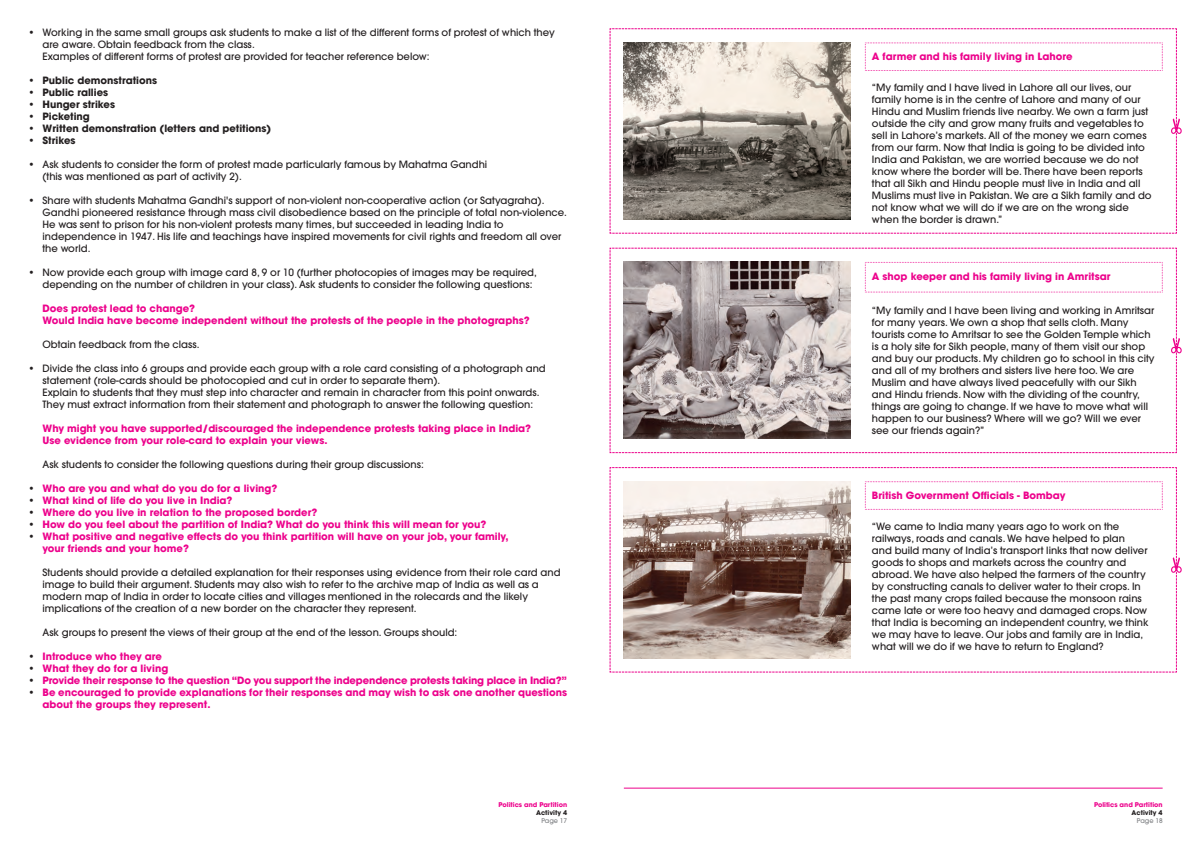
<style>
.page{position:relative;width:1191px;height:842px;background:#fff}
.page>*{position:absolute;margin:0;border:0;box-sizing:border-box;transform-origin:0 0}
.t1{font:500 10px/12px "Avant Garde";color:#231f20}
.t2{font:700 10px/12px "Avant Garde";color:#ed028c}
.t3{font:700 10px/12px "Avant Garde";color:#231f20}
.t4{font:700 6.5px "Avant Garde";color:#ed028c}
.t5{font:700 6.5px "Avant Garde";color:#231f20}
.t6{font:500 6.5px "Avant Garde";color:#808285}
</style>
<div class="page">
<hr style="left:624px;top:788px;width:538px;height:1px;background:#ed028c">
<svg style="left:609px;top:28px;width:572px;height:206px"></svg>
<svg style="left:609px;top:247px;width:572px;height:206px"></svg>
<svg style="left:609px;top:467px;width:572px;height:206px"></svg>
<p class="t1" style="left:28px;top:27px;width:8px">•</p>
<p class="t1" style="left:28px;top:75px;width:8px;text-align:justify">• • • • • •</p>
<p class="t1" style="left:28px;top:159px;width:8px">•</p>
<p class="t1" style="left:28px;top:195px;width:8px">•</p>
<p class="t1" style="left:28px;top:267px;width:8px">•</p>
<p class="t1" style="left:28px;top:363px;width:8px">•</p>
<p class="t1" style="left:28px;top:483px;width:8px;text-align:justify">• • • • •</p>
<p class="t1" style="left:28px;top:651px;width:8px;text-align:justify">• • • •</p>
<p class="t1" style="left:43px;top:27px;width:514px">Working in the same small groups ask students to make a list of the different forms of protest of which they are aware. Obtain feedback from the class.<br>Examples of different forms of protest are provided for teacher reference below:</p>
<p class="t3" style="left:43px;top:75px;width:230px">Public demonstrations<br>Public rallies<br>Hunger strikes<br>Picketing<br>Written demonstration (letters and petitions)<br>Strikes</p>
<p class="t1" style="left:43px;top:159px;width:446px">Ask students to consider the form of protest made particularly famous by Mahatma Gandhi (this was mentioned as part of activity 2).</p>
<p class="t1" style="left:43px;top:195px;width:526px">Share with students Mahatma Gandhi's support of non-violent non-cooperative action (or Satyagraha).<br>Gandhi pioneered resistance through mass civil disobedience based on the principle of total non-violence.<br>He was sent to prison for his non-violent protests many times, but succeeded in leading India to independence in 1947. His life and teachings have inspired movements for civil rights and freedom all over the world.</p>
<p class="t1" style="left:43px;top:267px;width:496px">Now provide each group with image card 8, 9 or 10 (further photocopies of images may be required, depending on the number of children in your class). Ask students to consider the following questions:</p>
<p class="t2" style="left:43px;top:303px;width:489px">Does protest lead to change?<br>Would India have become independent without the protests of the people in the photographs?</p>
<p class="t1" style="left:43px;top:339px;width:159px">Obtain feedback from the class.</p>
<p class="t1" style="left:43px;top:363px;width:505px">Divide the class into 6 groups and provide each group with a role card consisting of a photograph and statement (role-cards should be photocopied and cut in order to separate them).<br>Explain to students that they must step into character and remain in character from this point onwards.<br>They must extract information from their statement and photograph to answer the following question:</p>
<p class="t2" style="left:43px;top:423px;width:490px">Why might you have supported/discouraged the independence protests taking place in India?<br>Use evidence from your role-card to explain your views.</p>
<p class="t1" style="left:43px;top:459px;width:383px">Ask students to consider the following questions during their group discussions:</p>
<p class="t2" style="left:43px;top:483px;width:467px">Who are you and what do you do for a living?<br>What kind of life do you live in India?<br>Where do you live in relation to the proposed border?<br>How do you feel about the partition of India? What do you think this will mean for you?<br>What positive and negative effects do you think partition will have on your job, your family, your friends and your home?</p>
<p class="t1" style="left:43px;top:567px;width:519px">Students should provide a detailed explanation for their responses using evidence from their role card and image to build their argument. Students may also wish to refer to the archive map of India as well as a modern map of India in order to locate cities and villages mentioned in the rolecards and the likely implications of the creation of a new border on the character they represent.</p>
<p class="t1" style="left:43px;top:627px;width:416px">Ask groups to present the views of their group at the end of the lesson. Groups should:</p>
<p class="t2" style="left:43px;top:651px;width:526px">Introduce who they are<br>What they do for a living<br>Provide their response to the question “Do you support the independence protests taking place in India?” Be encouraged to provide explanations for their responses and may wish to ask one another questions about the groups they represent.</p>
<p class="t4" style="left:498px;top:802px;width:70px">Politics and Partition</p>
<p class="t5" style="left:536px;top:810px;width:33px">Activity 4</p>
<p class="t6" style="left:541px;top:818px;width:27px">Page 17</p>
<p class="t2" style="left:872px;top:51px;width:202px">A farmer and his family living in Lahore</p>
<p class="t1" style="left:872px;top:82px;width:281px">“My family and I have lived in Lahore all our lives, our family home is in the centre of Lahore and many of our Hindu and Muslim friends live nearby. We own a farm just outside the city and grow many fruits and vegetables to sell in Lahore’s markets. All of the money we earn comes from our farm. Now that India is going to be divided into India and Pakistan, we are worried because we do not know where the border will be. There have been reports that all Sikh and Hindu people must live in India and all Muslims must live in Pakistan. We are a Sikh family and do not know what we will do if we are on the wrong side when the border is drawn.”</p>
<p class="t2" style="left:872px;top:272px;width:240px">A shop keeper and his family living in Amritsar</p>
<p class="t1" style="left:872px;top:305px;width:284px">“My family and I have been living and working in Amritsar for many years. We own a shop that sells cloth. Many tourists come to Amritsar to see the Golden Temple which is a holy site for Sikh people, many of them visit our shop and buy our products. My children go to school in this city and all of my brothers and sisters live here too. We are Muslim and have always lived peacefully with our Sikh and Hindu friends. Now with the dividing of the country, things are going to change. If we have to move what will happen to our business? Where will we go? Will we ever see our friends again?”</p>
<p class="t2" style="left:872px;top:490px;width:195px">British Government Officials - Bombay</p>
<p class="t1" style="left:872px;top:521px;width:278px">“We came to India many years ago to work on the railways, roads and canals. We have helped to plan<br>and build many of India’s transport links that now deliver goods to shops and markets across the country and abroad. We have also helped the farmers of the country by constructing canals to deliver water to their crops. In the past many crops failed because the monsoon rains came late or were too heavy and damaged crops. Now that India is becoming an independent country, we think we may have to leave. Our jobs and family are in India, what will we do if we have to return to England?</p>
<p class="t4" style="left:1094px;top:802px;width:70px">Politics and Partition</p>
<p class="t5" style="left:1131px;top:810px;width:33px">Activity 4</p>
<p class="t6" style="left:1137px;top:818px;width:27px">Page 18</p>
</div>
